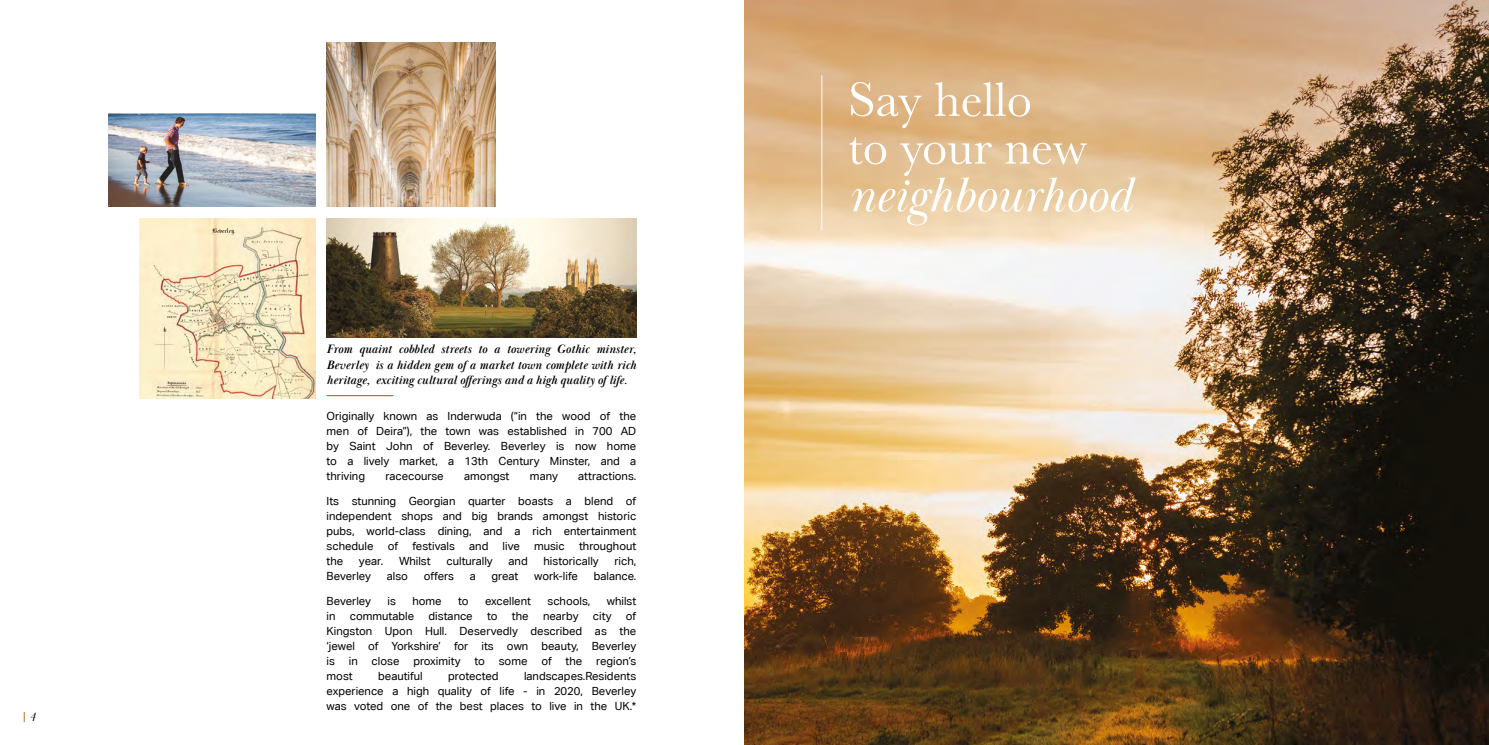
<style>
.page{position:relative;width:1489px;height:745px;background:#fff}
.page>*{position:absolute;margin:0;border:0;box-sizing:border-box;transform-origin:0 0}
.t1{font:50.25px/47.8px "Baskerville";color:#fff}
.t2{font:italic 50.25px "Baskerville Display PT";color:#fff}
.t3{font:italic 700 12.5px/15.5px "Baskerville Display PT";color:#000;text-align:justify}
.t4{font:italic 12.5px "Baskerville Display PT";color:#000}
.t5{font:11.25px/15px "Aktiv Grotesk Corp";color:#000;text-align:justify}
</style>
<div class="page">
<img style="left:744px;top:0;width:744px;height:744px">
<hr style="left:821px;top:75px;width:1px;height:155px;background:#fff">
<img style="left:326px;top:218px;width:310px;height:119px">
<img style="left:108px;top:113px;width:207px;height:93px">
<img style="left:326px;top:43px;width:169px;height:163px">
<img style="left:139px;top:218px;width:176px;height:180px">
<hr style="left:326px;top:395px;width:67px;height:1px;background:#bf7138">
<p class="t4" style="left:30px;top:709px;width:8px">4</p>
<p class="t3" style="left:326px;top:342px;width:311px">From quaint cobbled streets to a towering Gothic minster, Beverley is a hidden gem of a market town complete with rich heritage, exciting cultural offerings and a high quality of life.</p>
<p class="t5" style="left:326px;top:407px;width:311px">Originally known as Inderwuda (“in the wood of the men of Deira”), the town was established in 700 AD by Saint John of Beverley. Beverley is now home to a lively market, a 13th Century Minster, and a thriving</p>
<p class="t5" style="left:385px;top:467px;width:60px">racecourse</p>
<p class="t5" style="left:464px;top:467px;width:47px">amongst</p>
<p class="t5" style="left:530px;top:467px;width:29px">many</p>
<p class="t5" style="left:578px;top:467px;width:60px">attractions.</p>
<p class="t5" style="left:326px;top:492px;width:311px">Its stunning Georgian quarter boasts a blend of independent shops and big brands amongst historic pubs, world-class dining, and a rich entertainment schedule</p>
<p class="t5" style="left:388px;top:537px;width:12px">of</p>
<p class="t5" style="left:412px;top:537px;width:44px">festivals</p>
<p class="t5" style="left:469px;top:537px;width:21px">and</p>
<p class="t5" style="left:502px;top:537px;width:19px">live</p>
<p class="t5" style="left:534px;top:537px;width:32px">music</p>
<p class="t5" style="left:579px;top:537px;width:59px">throughout</p>
<p class="t5" style="left:326px;top:552px;width:18px">the</p>
<p class="t5" style="left:359px;top:552px;width:26px">year.</p>
<p class="t5" style="left:399px;top:552px;width:33px">Whilst</p>
<p class="t5" style="left:446px;top:552px;width:48px">culturally</p>
<p class="t5" style="left:508px;top:552px;width:21px">and</p>
<p class="t5" style="left:543px;top:552px;width:57px">historically</p>
<p class="t5" style="left:614px;top:552px;width:23px">rich,</p>
<p class="t5" style="left:326px;top:567px;width:46px">Beverley</p>
<p class="t5" style="left:387px;top:567px;width:23px">also</p>
<p class="t5" style="left:424px;top:567px;width:32px">offers</p>
<p class="t5" style="left:469px;top:567px;width:8px">a</p>
<p class="t5" style="left:491px;top:567px;width:28px">great</p>
<p class="t5" style="left:534px;top:567px;width:45px">work-life</p>
<p class="t5" style="left:593px;top:567px;width:44px">balance.</p>
<p class="t5" style="left:326px;top:592px;width:46px">Beverley</p>
<p class="t5" style="left:387px;top:592px;width:10px">is</p>
<p class="t5" style="left:412px;top:592px;width:31px">home</p>
<p class="t5" style="left:458px;top:592px;width:12px">to</p>
<p class="t5" style="left:485px;top:592px;width:47px">excellent</p>
<p class="t5" style="left:547px;top:592px;width:44px">schools,</p>
<p class="t5" style="left:606px;top:592px;width:31px">whilst</p>
<p class="t5" style="left:326px;top:607px;width:10px">in</p>
<p class="t5" style="left:350px;top:607px;width:66px">commutable</p>
<p class="t5" style="left:428px;top:607px;width:46px">distance</p>
<p class="t5" style="left:487px;top:607px;width:12px">to</p>
<p class="t5" style="left:512px;top:607px;width:18px">the</p>
<p class="t5" style="left:543px;top:607px;width:37px">nearby</p>
<p class="t5" style="left:593px;top:607px;width:20px">city</p>
<p class="t5" style="left:326px;top:607px;width:311px;text-indent:299px">of Kingston Upon Hull. Deservedly described as the ‘jewel of Yorkshire’ for its own beauty, Beverley is in close proximity to some of the region’s most</p>
<p class="t5" style="left:378px;top:667px;width:46px">beautiful</p>
<p class="t5" style="left:448px;top:667px;width:52px">protected</p>
<p class="t5" style="left:326px;top:667px;width:311px;text-indent:197px">landscapes.Residents experience a high quality of life - in 2020, Beverley was voted one of the best places to live in the UK.*</p>
<h1 class="t1" style="left:848px;top:76px;width:240px">Say hello<br>to your new</h1>
<h1 class="t2" style="left:848px;top:166px;width:285px">neighbourhood</h1>
</div>
